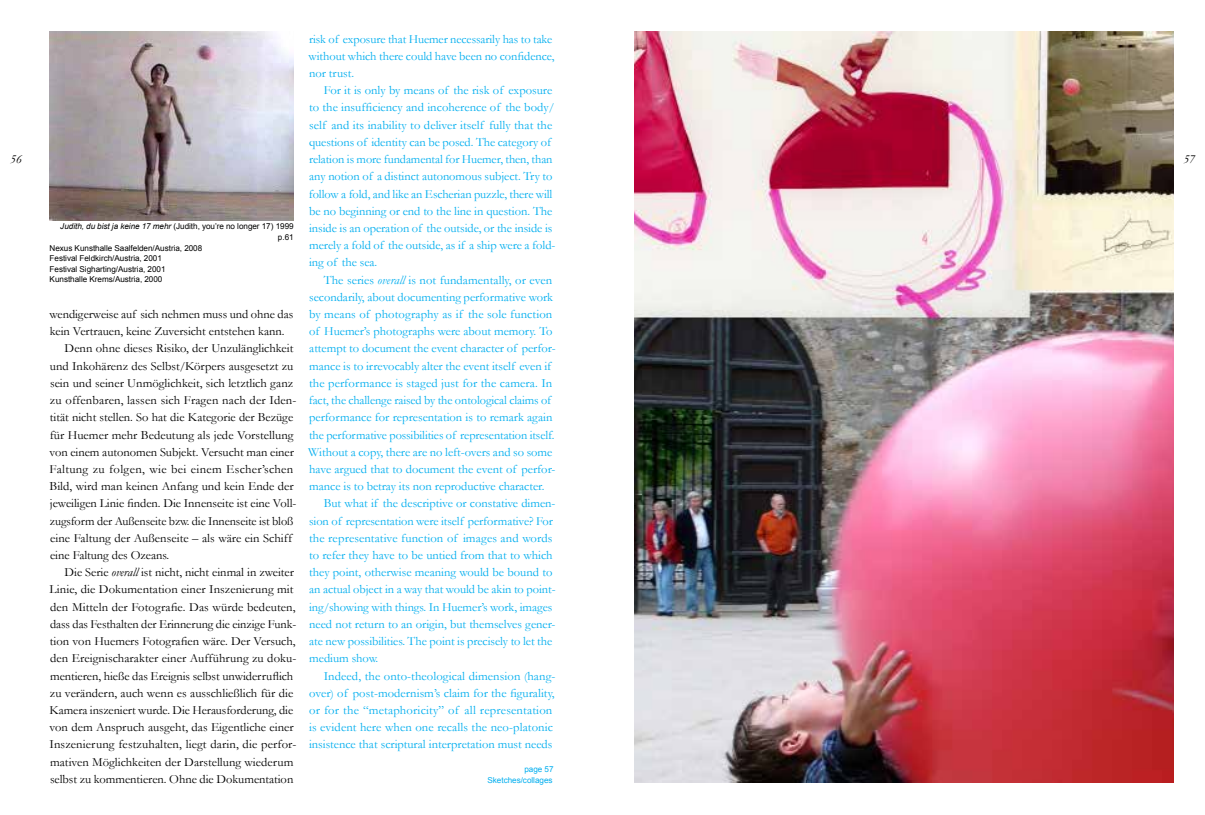
<style>
.page{position:relative;width:1205px;height:815px;background:#fff}
.page>*{position:absolute;margin:0;border:0;box-sizing:border-box;transform-origin:0 0}
.t1{font:12.5px/17.2px "Garamond";color:#00aeef}
.t2{font:12.5px "Garamond";color:#000}
.t3{font:12.5px "Garamond";letter-spacing:.025em;color:#000}
.t4{font:italic 12.5px "Garamond";color:#000}
.t5{font:8.12px "Arial";letter-spacing:-.005em;color:#000}
.t6{font:8.12px/10.6px "Arial";letter-spacing:-.005em;color:#00aeef;text-align:right}
.s1{font-size:11.25px}
.s2{font-style:italic}
</style>
<div class="page">
<img style="left:634px;top:32px;width:539px;height:751px">
<img style="left:50px;top:32px;width:244px;height:189px">
<p class="t1" style="left:309px;top:30px;width:247px">risk of exposure that Huemer necessarily has to take without which there could have been no confidence, nor trust.</p>
<p class="t1" style="left:309px;top:82px;width:248px;text-indent:15px">For it is only by means of the risk of exposure to the insufficiency and incoherence of the body<span class="s1">/ </span>self and its inability to deliver itself fully that the questions of identity can be posed. The category of relation is more fundamental for Huemer, then, than any notion of a distinct autonomous subject. Try to follow a fold, and like an Escherian puzzle, there will be no beginning or end to the line in question. The inside is an operation of the outside, or the inside is merely a fold of the outside, as if a ship were a fold&shy;ing of the sea.</p>
<p class="t1" style="left:324px;top:271px;width:230px">The series <span class="s2">overall</span> is not fundamentally, or even</p>
<p class="t1" style="left:309px;top:288px;width:245px">secondarily, about documenting performative work</p>
<p class="t1" style="left:309px;top:305px;width:245px">by means of photography as if the sole function</p>
<p class="t1" style="left:309px;top:323px;width:245px">of Huemer’s photographs were about memory. To</p>
<p class="t1" style="left:309px;top:340px;width:248px">attempt to document the event character of perfor-</p>
<p class="t1" style="left:309px;top:357px;width:244px">mance is to irrevocably alter the event itself even if</p>
<p class="t1" style="left:309px;top:374px;width:245px">the performance is staged just for the camera. In</p>
<p class="t1" style="left:309px;top:391px;width:244px">fact, the challenge raised by the ontological claims of</p>
<p class="t1" style="left:309px;top:409px;width:245px">performance for representation is to remark again</p>
<p class="t1" style="left:309px;top:426px;width:247px">the performative possibilities of representation itself.</p>
<p class="t1" style="left:308px;top:443px;width:246px">Without a copy, there are no left-overs and so some</p>
<p class="t1" style="left:309px;top:460px;width:248px">have argued that to document the event of perfor-</p>
<p class="t1" style="left:309px;top:477px;width:237px">mance is to betray its non reproductive character.</p>
<p class="t1" style="left:324px;top:495px;width:233px">But what if the descriptive or constative dimen-</p>
<p class="t1" style="left:309px;top:512px;width:245px">sion of representation were itself performative? For</p>
<p class="t1" style="left:309px;top:529px;width:245px">the representative function of images and words</p>
<p class="t1" style="left:309px;top:546px;width:245px">to refer they have to be untied from that to which</p>
<p class="t1" style="left:309px;top:564px;width:245px">they point, otherwise meaning would be bound to</p>
<p class="t1" style="left:309px;top:581px;width:248px">an actual object in a way that would be akin to point-</p>
<p class="t1" style="left:309px;top:598px;width:245px">ing<span class="s1">/</span>showing with things. In Huemer’s work, images</p>
<p class="t1" style="left:309px;top:615px;width:248px">need not return to an origin, but themselves gener-</p>
<p class="t1" style="left:309px;top:632px;width:244px">ate new possibilities. The point is precisely to let the</p>
<p class="t1" style="left:309px;top:650px;width:71px">medium show.</p>
<p class="t1" style="left:324px;top:667px;width:233px">Indeed, the onto-theological dimension <span class="s1">(</span>hang-</p>
<p class="t1" style="left:309px;top:684px;width:247px">over<span class="s1">)</span> of post-modernism’s claim for the figurality,</p>
<p class="t1" style="left:309px;top:701px;width:245px">or for the “metaphoricity” of all representation</p>
<p class="t1" style="left:309px;top:718px;width:245px">is evident here when one recalls the neo-platonic</p>
<p class="t1" style="left:309px;top:736px;width:245px">insistence that scriptural interpretation must needs</p>
<p class="t4" style="left:10px;top:151px;width:13px">56</p>
<p class="t4" style="left:1183px;top:151px;width:13px">57</p>
<p class="t5" style="left:60px;top:221px;width:235px"><span class="s2">Judith, du bist ja keine 17 mehr</span> (Judith, you’re no longer 17) 1999</p>
<p class="t5" style="left:278px;top:232px;width:17px">p.61</p>
<p class="t5" style="left:50px;top:242px;width:154px">Nexus Kunsthalle Saalfelden/Austria, 2008</p>
<p class="t5" style="left:50px;top:253px;width:114px">Festival Feldkirch/Austria, 2001</p>
<p class="t5" style="left:50px;top:264px;width:117px">Festival Sigharting/Austria, 2001</p>
<p class="t5" style="left:50px;top:274px;width:114px">Kunsthalle Krems/Austria, 2000</p>
<p class="t2" style="left:49px;top:307px;width:245px">wendigerweise auf sich nehmen muss und ohne das</p>
<p class="t2" style="left:50px;top:324px;width:236px">kein Vertrauen, keine Zuversicht entstehen kann.</p>
<p class="t2" style="left:65px;top:341px;width:230px">Denn ohne dieses Risiko, der Unzulänglichkeit</p>
<p class="t2" style="left:50px;top:358px;width:245px">und Inkohärenz des Selbst<span class="s1">/</span>Körpers ausgesetzt zu</p>
<p class="t2" style="left:50px;top:375px;width:245px">sein und seiner Unmöglichkeit, sich letztlich ganz</p>
<p class="t2" style="left:50px;top:393px;width:248px">zu offenbaren, lassen sich Fragen nach der Iden-</p>
<p class="t2" style="left:50px;top:410px;width:245px">tität nicht stellen. So hat die Kategorie der Bezüge</p>
<p class="t2" style="left:50px;top:427px;width:245px">für Huemer mehr Bedeutung als jede Vorstellung</p>
<p class="t2" style="left:49px;top:444px;width:246px">von einem autonomen Subjekt. Versucht man einer</p>
<p class="t3" style="left:50px;top:462px;width:245px">Faltung zu folgen, wie bei einem Escher’schen</p>
<p class="t2" style="left:50px;top:479px;width:246px">Bild, wird man keinen Anfang und kein Ende der</p>
<p class="t2" style="left:50px;top:496px;width:248px">jeweiligen Linie finden. Die Innenseite ist eine Voll-</p>
<p class="t2" style="left:50px;top:513px;width:245px">zugsform der Außenseite bzw. die Innenseite ist bloß</p>
<p class="t2" style="left:50px;top:530px;width:244px">eine Faltung der Außenseite – als wäre ein Schiff</p>
<p class="t2" style="left:50px;top:548px;width:121px">eine Faltung des Ozeans.</p>
<p class="t2" style="left:65px;top:565px;width:231px">Die Serie <span class="s2">overall</span> ist nicht, nicht einmal in zweiter</p>
<p class="t2" style="left:50px;top:582px;width:245px">Linie, die Dokumentation einer Inszenierung mit</p>
<p class="t2" style="left:50px;top:599px;width:247px">den Mitteln der Fotografie. Das würde bedeuten,</p>
<p class="t2" style="left:50px;top:616px;width:248px">dass das Festhalten der Erinnerung die einzige Funk-</p>
<p class="t2" style="left:50px;top:634px;width:247px">tion von Huemers Fotografien wäre. Der Versuch,</p>
<p class="t2" style="left:50px;top:651px;width:248px">den Ereignischarakter einer Aufführung zu doku-</p>
<p class="t2" style="left:50px;top:668px;width:245px">mentieren, hieße das Ereignis selbst unwiderruflich</p>
<p class="t2" style="left:50px;top:685px;width:245px">zu verändern, auch wenn es ausschließlich für die</p>
<p class="t2" style="left:49px;top:703px;width:245px">Kamera inszeniert wurde. Die Herausforderung, die</p>
<p class="t2" style="left:49px;top:720px;width:246px">von dem Anspruch ausgeht, das Eigentliche einer</p>
<p class="t2" style="left:49px;top:737px;width:248px">Inszenierung festzuhalten, liegt darin, die perfor-</p>
<p class="t2" style="left:50px;top:754px;width:245px">mativen Möglichkeiten der Darstellung wiederum</p>
<p class="t2" style="left:50px;top:771px;width:245px">selbst zu kommentieren. Ohne die Dokumentation</p>
<p class="t6" style="left:487px;top:764px;width:68px">page 57<br>Sketches/collages</p>
</div>
